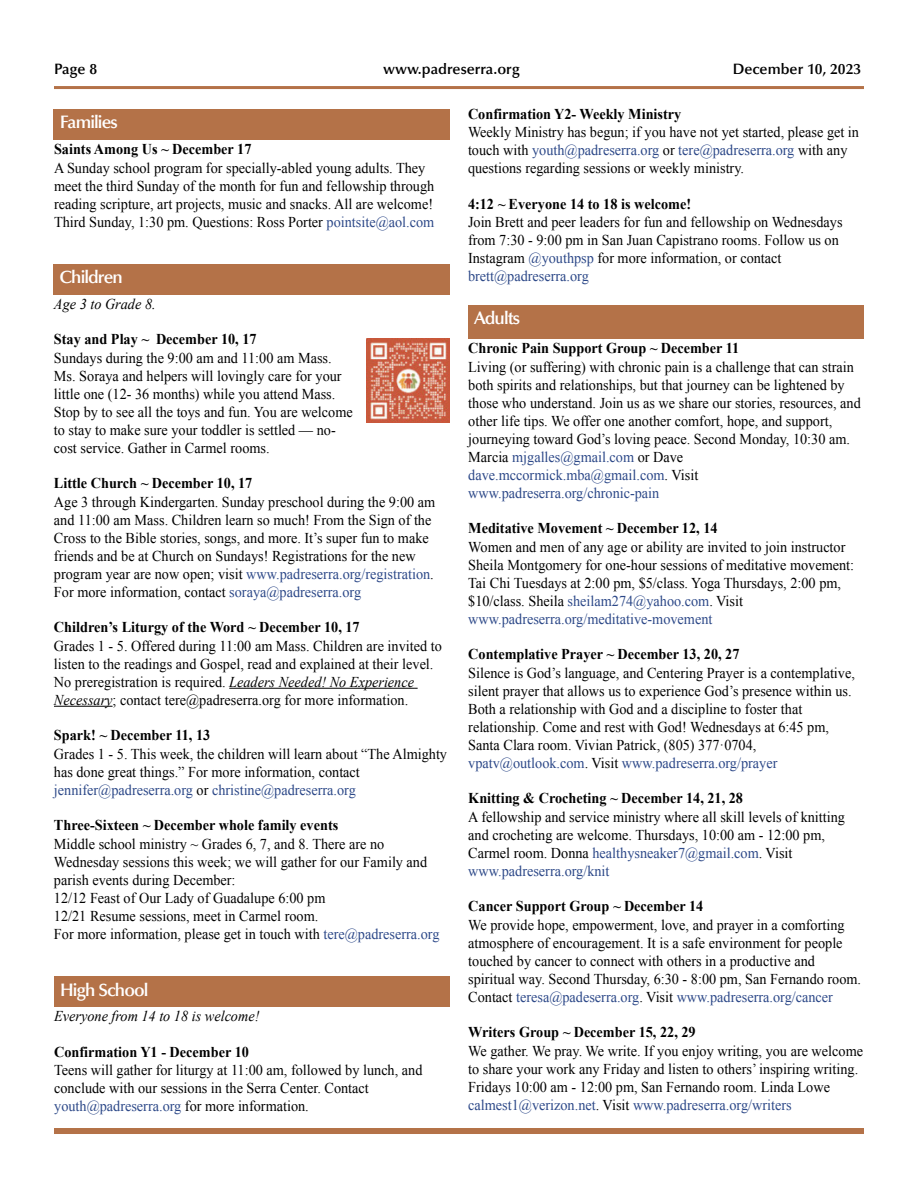
<style>
.page{position:relative;width:918px;height:1188px;background:#fff}
.page>*{position:absolute;margin:0;border:0;box-sizing:border-box;transform-origin:0 0}
.t1{font:600 18px "Optima LT Std";letter-spacing:-.05em;color:#fff}
.t2{font:15px/18px "Mlxhxv Times New Roman";color:#000;scale:.95 1}
.t3{font:700 15px "Times New Roman";color:#000;scale:.95 1}
.t4{font:italic 15px "Times New Roman";color:#000;scale:.95 1}
.t5{font:600 15px "Optima LT Std";color:#000}
.s1{font-family:"Wyysjr Times New Roman"}
.s2{color:#2c4888}
.s3{font-family:"Times New Roman";font-style:italic}
</style>
<div class="page">
<hr style="left:54px;top:86px;width:810px;height:3px;background:#b47248">
<div style="left:54px;top:1128px;width:810px;height:6px;background:#b47248"></div>
<hr style="left:229px;top:688px;width:185px;height:1px;background:#000">
<hr style="left:54px;top:706px;width:59px;height:1px;background:#000">
<div style="left:54px;top:976px;width:396px;height:31px;background:#b47248"></div>
<div style="left:54px;top:264px;width:396px;height:30px;background:#b47248"></div>
<div style="left:468px;top:305px;width:396px;height:33px;background:#b47248"></div>
<img style="left:366px;top:339px;width:84px;height:83px">
<div style="left:54px;top:109px;width:396px;height:31px;background:#b47248"></div>
<p class="t5" style="left:54px;top:63px;width:45px">Page 8</p>
<p class="t5" style="left:383px;top:63px;width:138px">www.padreserra.org</p>
<p class="t5" style="left:733px;top:63px;width:130px">December 10, 2023</p>
<p class="t1" style="left:60px;top:115px;width:60px">Families</p>
<p class="t3" style="left:468px;top:106px;width:226px">Confirmation Y2- Weekly Ministry</p>
<p class="t2" style="left:468px;top:123px;width:413px">Weekly Ministry has begun<span class="s1">;</span> if you have not yet started, please get in touch with <span class="s2">youth@padreserra.org</span> or <span class="s2">tere@padreserra.org</span> with any questions regarding sessions or weekly ministry.</p>
<p class="t3" style="left:468px;top:196px;width:236px">4:12 ~ Everyone 14 to 18 is welcome!</p>
<p class="t2" style="left:468px;top:213px;width:396px">Join Brett and peer leaders for fun and fellowship on Wednesdays from 7:30 - 9:00 pm in San Juan Capistrano rooms. Follow us on Instagram <span class="s2">@youthpsp</span> for more information, or contact <span class="s2">brett@padreserra.org</span></p>
<p class="t3" style="left:54px;top:141px;width:209px">Saints Among Us ~ December 17</p>
<p class="t2" style="left:54px;top:158px;width:402px">A Sunday school program for specially-abled young adults. They meet the third Sunday of the month for fun and fellowship through reading scripture, art projects, music and snacks. All are welcome!<br>Third Sunday, 1:30 pm. Questions: Ross Porter <span class="s2">pointsite@aol.com</span></p>
<p class="t1" style="left:60px;top:270px;width:65px">Children</p>
<p class="t4" style="left:54px;top:295px;width:109px">Age 3 to Grade 8.</p>
<p class="t3" style="left:54px;top:331px;width:215px">Stay and Play ~ December 10, 17</p>
<p class="t2" style="left:54px;top:349px;width:316px">Sundays during the 9:00 am and 11:00 am Mass.<br>Ms. Soraya and helpers will lovingly care for your little one (12- 36 months) while you attend Mass.<br>Stop by to see all the toys and fun. You are welcome to stay to make sure your toddler is settled — no&shy;cost service. Gather in Carmel rooms.</p>
<p class="t3" style="left:54px;top:475px;width:210px">Little Church ~ December 10, 17</p>
<p class="t2" style="left:54px;top:493px;width:403px">Age 3 through Kindergarten. Sunday preschool during the 9:00 am and 11:00 am Mass. Children learn so much! From the Sign of the Cross to the Bible stories, songs, and more. It’s super fun to make friends and be at Church on Sundays! Registrations for the new program year are now open<span class="s1">;</span> visit <span class="s2">www.padreserra.org/registration</span>.<br>For more information, contact <span class="s2">soraya@padreserra.org</span></p>
<p class="t3" style="left:54px;top:619px;width:323px">Children’s Liturgy of the Word ~ December 10, 17</p>
<p class="t2" style="left:54px;top:637px;width:410px">Grades 1 - 5. Offered during 11:00 am Mass. Children are invited to listen to the readings and Gospel, read and explained at their level.<br>No preregistration is required. <span class="s3">Leaders Needed! No Experience Necessary</span><span class="s1">;</span> contact tere@padreserra.org for more information.</p>
<p class="t3" style="left:54px;top:727px;width:166px">Spark! ~ December 11, 13</p>
<p class="t2" style="left:54px;top:745px;width:415px">Grades 1 - 5. This week, the children will learn about “The Almighty has done great things.” For more information, contact <span class="s2">jennifer@padreserra.org</span> or <span class="s2">christine@padreserra.org</span></p>
<p class="t3" style="left:54px;top:817px;width:301px">Three-Sixteen ~ December whole family events</p>
<p class="t2" style="left:54px;top:835px;width:407px">Middle school ministry ~ Grades 6, 7, and 8. There are no Wednesday sessions this week<span class="s1">;</span> we will gather for our Family and parish events during December:<br>12/12 Feast of Our Lady of Guadalupe 6:00 pm<br>12/21 Resume sessions, meet in Carmel room.<br>For more information, please get in touch with <span class="s2">tere@padreserra.org</span></p>
<p class="t1" style="left:60px;top:982px;width:90px">High School</p>
<p class="t4" style="left:54px;top:1007px;width:218px">Everyone from 14 to 18 is welcome!</p>
<p class="t3" style="left:54px;top:1043px;width:206px">Confirmation Y1 - December 10</p>
<p class="t2" style="left:54px;top:1061px;width:389px">Teens will gather for liturgy at 11:00 am, followed by lunch, and conclude with our sessions in the Serra Center. Contact <span class="s2">youth@padreserra.org</span> for more information.</p>
<p class="t1" style="left:474px;top:311px;width:47px">Adults</p>
<p class="t3" style="left:468px;top:340px;width:287px">Chronic Pain Support Group ~ December 11</p>
<p class="t2" style="left:468px;top:358px;width:415px">Living (or suffering) with chronic pain is a challenge that can strain both spirits and relationships, but that journey can be lightened by those who understand. Join us as we share our stories, resources, and other life tips. We offer one another comfort, hope, and support, journeying toward God’s loving peace. Second Monday, 10:30 am.<br>Marcia <span class="s2">mjgalles@gmail.com</span> or Dave <span class="s2">dave.mccormick.mba@gmail.com</span>. Visit <span class="s2">www.padreserra.org/chronic-pain</span></p>
<p class="t3" style="left:468px;top:520px;width:264px">Meditative Movement ~ December 12, 14</p>
<p class="t2" style="left:468px;top:538px;width:408px">Women and men of any age or ability are invited to join instructor Sheila Montgomery for one-hour sessions of meditative movement:<br>Tai Chi Tuesdays at 2:00 pm, $5/class. Yoga Thursdays, 2:00 pm, $10/class. Sheila <span class="s2">sheilam274@yahoo.com</span>. Visit <span class="s2">www.padreserra.org/meditative-movement</span></p>
<p class="t3" style="left:468px;top:646px;width:287px">Contemplative Prayer ~ December 13, 20, 27</p>
<p class="t2" style="left:468px;top:664px;width:409px">Silence is God’s language, and Centering Prayer is a contemplative, silent prayer that allows us to experience God’s presence within us.<br>Both a relationship with God and a discipline to foster that relationship. Come and rest with God! Wednesdays at 6:45 pm, Santa Clara room. Vivian Patrick, (805) 377·0704, <span class="s2">vpatv@outlook.com</span>. Visit <span class="s2">www.padreserra.org/prayer</span></p>
<p class="t3" style="left:468px;top:790px;width:291px">Knitting &amp; Crocheting ~ December 14, 21, 28</p>
<p class="t2" style="left:468px;top:808px;width:398px">A fellowship and service ministry where all skill levels of knitting and crocheting are welcome. Thursdays, 10:00 am - 12:00 pm, Carmel room. Donna <span class="s2">healthysneaker7@gmail.com</span>. Visit <span class="s2">www.padreserra.org/knit</span></p>
<p class="t3" style="left:468px;top:898px;width:249px">Cancer Support Group ~ December 14</p>
<p class="t2" style="left:468px;top:916px;width:415px">We provide hope, empowerment, love, and prayer in a comforting atmosphere of encouragement. It is a safe environment for people touched by cancer to connect with others in a productive and spiritual way. Second Thursday, 6:30 - 8:00 pm, San Fernando room.<br>Contact <span class="s2">teresa@padeserra.org</span>. Visit <span class="s2">www.padreserra.org/cancer</span></p>
<p class="t3" style="left:468px;top:1024px;width:241px">Writers Group ~ December 15, 22, 29</p>
<p class="t2" style="left:468px;top:1042px;width:417px">We gather. We pray. We write. If you enjoy writing, you are welcome to share your work any Friday and listen to others’ inspiring writing.<br>Fridays 10:00 am - 12:00 pm, San Fernando room. Linda Lowe <span class="s2">calmest1@verizon.net</span>. Visit <span class="s2">www.padreserra.org/writers</span></p>
</div>
